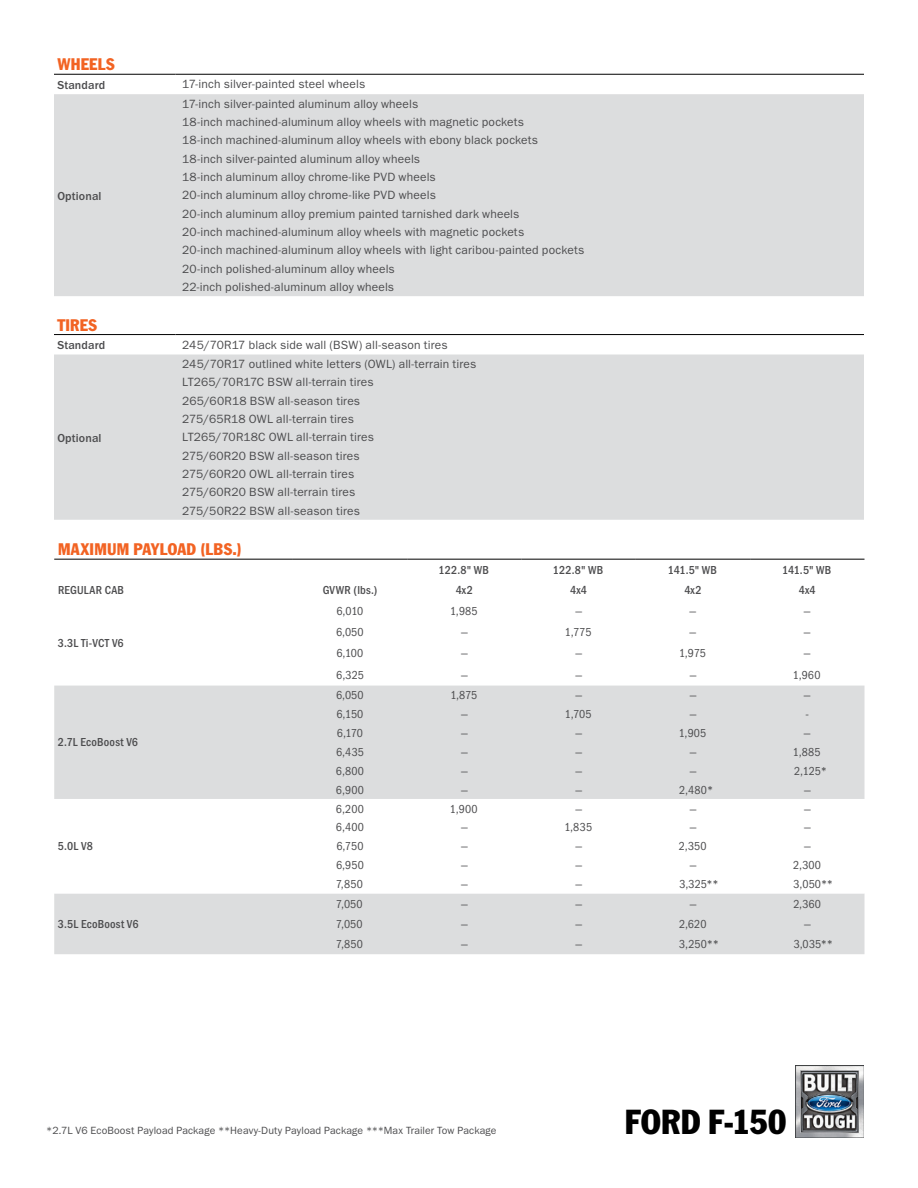
<style>
.page{position:relative;width:918px;height:1188px;background:#fff}
.page>*{position:absolute;margin:0;border:0;box-sizing:border-box;transform-origin:0 0}
.t1{font:condensed 34.05px "Franklin Gothic Std";letter-spacing:.005em;color:#000}
.t2{font:condensed 16.5px "Franklin Gothic Std";letter-spacing:.015em;color:#f26323}
.t3{font:12px/18.3px "ITC Franklin Gothic Std";letter-spacing:.01em;color:#4d4d4f}
.t4{font:condensed 12px "ITC Franklin Gothic Std";letter-spacing:.01em;color:#4d4d4f}
.t5{font:500 condensed 12px "ITC Franklin Gothic Std";letter-spacing:.015em;color:#4d4d4f}
.t6{font:500 12px "ITC Franklin Gothic Std";letter-spacing:.01em;color:#4d4d4f}
.t7{font:10.5px "ITC Franklin Gothic Std";letter-spacing:.01em;color:#4d4d4f}
</style>
<div class="page">
<img style="left:795px;top:1065px;width:69px;height:73px">
<div style="left:54px;top:355px;width:810px;height:165px;background:#dcddde"></div>
<hr style="left:54px;top:334px;width:122px;height:1px;background:#000">
<hr style="left:176px;top:334px;width:688px;height:1px;background:#000">
<div style="left:54px;top:94px;width:810px;height:202px;background:#dcddde"></div>
<hr style="left:54px;top:74px;width:122px;height:1px;background:#000">
<hr style="left:176px;top:74px;width:688px;height:1px;background:#000">
<svg style="left:293px;top:685px;width:571px;height:1px"></svg>
<div style="left:54px;top:686px;width:811px;height:268px;background:#dcddde"></div>
<svg style="left:54px;top:799px;width:811px;height:94px"></svg>
<hr style="left:54px;top:559px;width:239px;height:1px;background:#000">
<hr style="left:293px;top:559px;width:114px;height:1px;background:#000">
<hr style="left:407px;top:559px;width:115px;height:1px;background:#000">
<hr style="left:522px;top:559px;width:114px;height:1px;background:#000">
<hr style="left:636px;top:559px;width:114px;height:1px;background:#000">
<hr style="left:750px;top:559px;width:115px;height:1px;background:#000">
<h2 class="t2" style="left:57px;top:54px;width:59px">WHEELS</h2>
<p class="t6" style="left:57px;top:78px;width:50px">Standard</p>
<p class="t3" style="left:182px;top:75px;width:185px">17-inch silver-painted steel wheels</p>
<p class="t6" style="left:57px;top:189px;width:46px">Optional</p>
<p class="t3" style="left:182px;top:94px;width:404px">17-inch silver-painted aluminum alloy wheels<br>18-inch machined-aluminum alloy wheels with magnetic pockets<br>18-inch machined-aluminum alloy wheels with ebony black pockets<br>18-inch silver-painted aluminum alloy wheels<br>18-inch aluminum alloy chrome-like PVD wheels<br>20-inch aluminum alloy chrome-like PVD wheels<br>20-inch aluminum alloy premium painted tarnished dark wheels<br>20-inch machined-aluminum alloy wheels with magnetic pockets<br>20-inch machined-aluminum alloy wheels with light caribou-painted pockets 20-inch polished-aluminum alloy wheels<br>22-inch polished-aluminum alloy wheels</p>
<h2 class="t2" style="left:57px;top:315px;width:41px">TIRES</h2>
<p class="t6" style="left:57px;top:339px;width:50px">Standard</p>
<p class="t3" style="left:182px;top:336px;width:267px">245/70R17 black side wall (BSW) all-season tires</p>
<p class="t6" style="left:57px;top:431px;width:46px">Optional</p>
<p class="t3" style="left:182px;top:355px;width:296px">245/70R17 outlined white letters (OWL) all-terrain tires LT265/70R17C BSW all-terrain tires<br>265/60R18 BSW all-season tires<br>275/65R18 OWL all-terrain tires<br>LT265/70R18C OWL all-terrain tires<br>275/60R20 BSW all-season tires<br>275/60R20 OWL all-terrain tires<br>275/60R20 BSW all-terrain tires<br>275/50R22 BSW all-season tires</p>
<h2 class="t2" style="left:58px;top:539px;width:185px">MAXIMUM PAYLOAD (LBS.)</h2>
<p class="t5" style="left:439px;top:563px;width:52px">122.8" WB</p>
<p class="t5" style="left:553px;top:563px;width:52px">122.8" WB</p>
<p class="t5" style="left:668px;top:563px;width:51px">141.5" WB</p>
<p class="t5" style="left:782px;top:563px;width:51px">141.5" WB</p>
<p class="t5" style="left:58px;top:583px;width:68px">REGULAR CAB</p>
<p class="t5" style="left:323px;top:583px;width:56px">GVWR (lbs.)</p>
<p class="t5" style="left:456px;top:583px;width:19px">4x2</p>
<p class="t5" style="left:570px;top:583px;width:18px">4x4</p>
<p class="t5" style="left:684px;top:583px;width:19px">4x2</p>
<p class="t5" style="left:799px;top:583px;width:18px">4x4</p>
<p class="t5" style="left:58px;top:636px;width:67px">3.3L Ti-VCT V6</p>
<p class="t5" style="left:58px;top:736px;width:82px">2.7L EcoBoost V6</p>
<p class="t5" style="left:58px;top:840px;width:36px">5.0L V8</p>
<p class="t5" style="left:58px;top:917px;width:82px">3.5L EcoBoost V6</p>
<p class="t4" style="left:336px;top:604px;width:28px">6,010</p>
<p class="t4" style="left:450px;top:604px;width:29px">1,985</p>
<p class="t4" style="left:575px;top:604px;width:9px">—</p>
<p class="t4" style="left:689px;top:604px;width:9px">—</p>
<p class="t4" style="left:804px;top:604px;width:9px">—</p>
<p class="t4" style="left:336px;top:625px;width:29px">6,050</p>
<p class="t4" style="left:461px;top:625px;width:9px">—</p>
<p class="t4" style="left:565px;top:625px;width:28px">1,775</p>
<p class="t4" style="left:689px;top:625px;width:9px">—</p>
<p class="t4" style="left:804px;top:625px;width:9px">—</p>
<p class="t4" style="left:336px;top:647px;width:29px">6,100</p>
<p class="t4" style="left:461px;top:647px;width:9px">—</p>
<p class="t4" style="left:575px;top:647px;width:9px">—</p>
<p class="t4" style="left:679px;top:647px;width:28px">1,975</p>
<p class="t4" style="left:804px;top:647px;width:9px">—</p>
<p class="t4" style="left:336px;top:668px;width:29px">6,325</p>
<p class="t4" style="left:461px;top:668px;width:9px">—</p>
<p class="t4" style="left:575px;top:668px;width:9px">—</p>
<p class="t4" style="left:689px;top:668px;width:9px">—</p>
<p class="t4" style="left:793px;top:668px;width:29px">1,960</p>
<p class="t4" style="left:336px;top:688px;width:29px">6,050</p>
<p class="t4" style="left:450px;top:688px;width:29px">1,875</p>
<p class="t4" style="left:575px;top:688px;width:9px">—</p>
<p class="t4" style="left:689px;top:688px;width:9px">—</p>
<p class="t4" style="left:804px;top:688px;width:9px">—</p>
<p class="t4" style="left:336px;top:707px;width:29px">6,150</p>
<p class="t4" style="left:461px;top:707px;width:9px">—</p>
<p class="t4" style="left:565px;top:707px;width:28px">1,705</p>
<p class="t4" style="left:689px;top:707px;width:9px">—</p>
<p class="t4" style="left:806px;top:707px;width:5px">-</p>
<p class="t4" style="left:337px;top:726px;width:28px">6,170</p>
<p class="t4" style="left:461px;top:726px;width:9px">—</p>
<p class="t4" style="left:575px;top:726px;width:9px">—</p>
<p class="t4" style="left:679px;top:726px;width:29px">1,905</p>
<p class="t4" style="left:804px;top:726px;width:9px">—</p>
<p class="t4" style="left:336px;top:745px;width:29px">6,435</p>
<p class="t4" style="left:461px;top:745px;width:9px">—</p>
<p class="t4" style="left:575px;top:745px;width:9px">—</p>
<p class="t4" style="left:689px;top:745px;width:9px">—</p>
<p class="t4" style="left:793px;top:745px;width:29px">1,885</p>
<p class="t4" style="left:336px;top:764px;width:30px">6,800</p>
<p class="t4" style="left:461px;top:764px;width:9px">—</p>
<p class="t4" style="left:575px;top:764px;width:9px">—</p>
<p class="t4" style="left:689px;top:764px;width:9px">—</p>
<p class="t4" style="left:794px;top:764px;width:34px">2,125*</p>
<p class="t4" style="left:336px;top:783px;width:30px">6,900</p>
<p class="t4" style="left:461px;top:783px;width:9px">—</p>
<p class="t4" style="left:575px;top:783px;width:9px">—</p>
<p class="t4" style="left:679px;top:783px;width:35px">2,480*</p>
<p class="t4" style="left:804px;top:783px;width:9px">—</p>
<p class="t4" style="left:336px;top:802px;width:30px">6,200</p>
<p class="t4" style="left:450px;top:802px;width:29px">1,900</p>
<p class="t4" style="left:575px;top:802px;width:9px">—</p>
<p class="t4" style="left:689px;top:802px;width:9px">—</p>
<p class="t4" style="left:804px;top:802px;width:9px">—</p>
<p class="t4" style="left:336px;top:821px;width:29px">6,400</p>
<p class="t4" style="left:461px;top:821px;width:9px">—</p>
<p class="t4" style="left:564px;top:821px;width:29px">1,835</p>
<p class="t4" style="left:689px;top:821px;width:9px">—</p>
<p class="t4" style="left:804px;top:821px;width:9px">—</p>
<p class="t4" style="left:336px;top:840px;width:29px">6,750</p>
<p class="t4" style="left:461px;top:840px;width:9px">—</p>
<p class="t4" style="left:575px;top:840px;width:9px">—</p>
<p class="t4" style="left:679px;top:840px;width:29px">2,350</p>
<p class="t4" style="left:804px;top:840px;width:9px">—</p>
<p class="t4" style="left:336px;top:859px;width:29px">6,950</p>
<p class="t4" style="left:461px;top:859px;width:9px">—</p>
<p class="t4" style="left:575px;top:859px;width:9px">—</p>
<p class="t4" style="left:689px;top:859px;width:9px">—</p>
<p class="t4" style="left:793px;top:859px;width:29px">2,300</p>
<p class="t4" style="left:336px;top:877px;width:29px">7,850</p>
<p class="t4" style="left:461px;top:877px;width:9px">—</p>
<p class="t4" style="left:575px;top:877px;width:9px">—</p>
<p class="t4" style="left:679px;top:877px;width:41px">3,325**</p>
<p class="t4" style="left:794px;top:877px;width:41px">3,050**</p>
<p class="t4" style="left:336px;top:897px;width:28px">7,050</p>
<p class="t4" style="left:461px;top:897px;width:9px">—</p>
<p class="t4" style="left:575px;top:897px;width:9px">—</p>
<p class="t4" style="left:689px;top:897px;width:9px">—</p>
<p class="t4" style="left:793px;top:897px;width:29px">2,360</p>
<p class="t4" style="left:336px;top:917px;width:28px">7,050</p>
<p class="t4" style="left:461px;top:917px;width:9px">—</p>
<p class="t4" style="left:575px;top:917px;width:9px">—</p>
<p class="t4" style="left:679px;top:917px;width:29px">2,620</p>
<p class="t4" style="left:804px;top:917px;width:9px">—</p>
<p class="t4" style="left:336px;top:938px;width:29px">7,850</p>
<p class="t4" style="left:461px;top:938px;width:9px">—</p>
<p class="t4" style="left:575px;top:938px;width:9px">—</p>
<p class="t4" style="left:679px;top:938px;width:41px">3,250**</p>
<p class="t4" style="left:794px;top:938px;width:41px">3,035**</p>
<p class="t7" style="left:46px;top:1124px;width:452px">*2.7L V6 EcoBoost Payload Package **Heavy-Duty Payload Package ***Max Trailer Tow Package</p>
<h1 class="t1" style="left:625px;top:1101px;width:163px">FORD F-150</h1>
</div>
